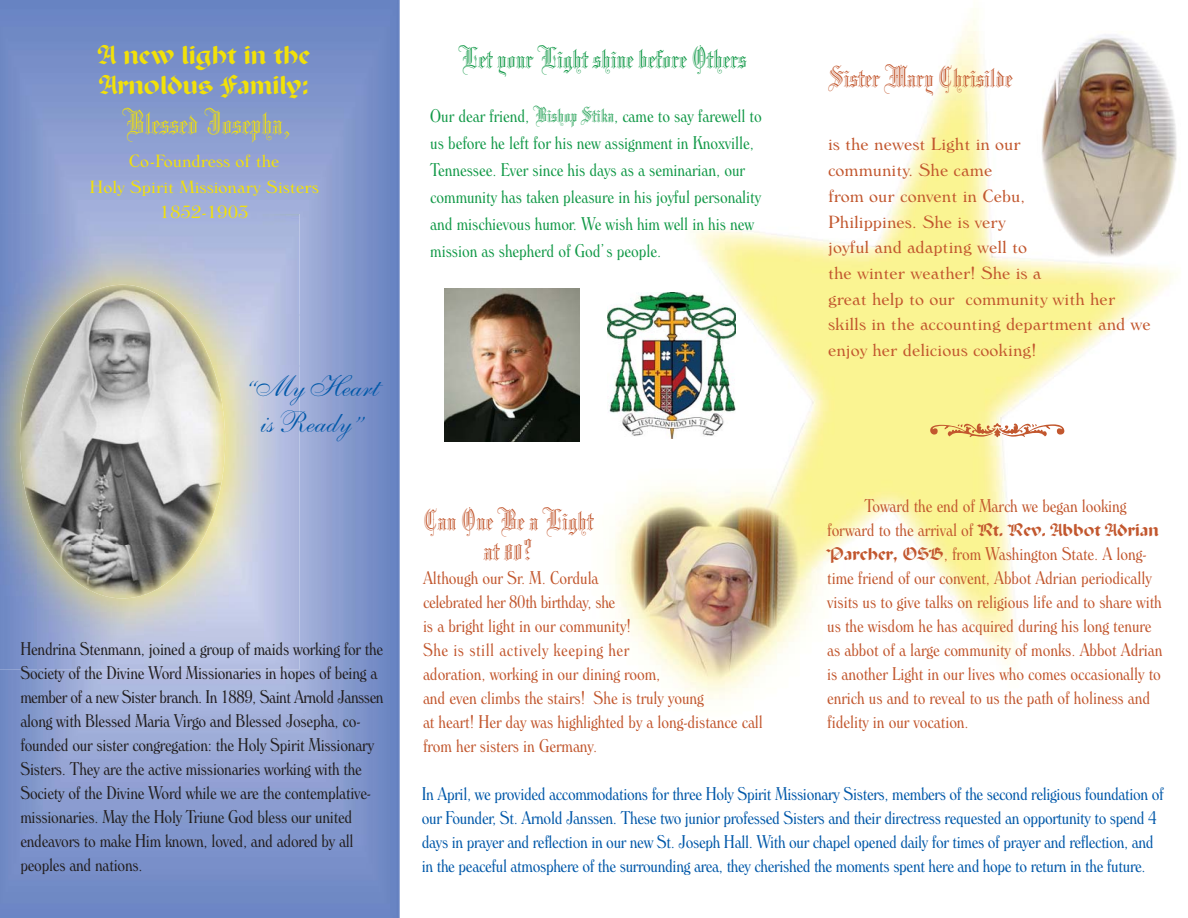
<style>
.page{position:relative;width:1188px;height:918px;background:#fff}
.page>*{position:absolute;margin:0;border:0;box-sizing:border-box;transform-origin:0 0}
.t1{font:36px "Blackletter 686 BT";color:#f2e109}
.t2{font:31.5px/30px "Blackletter 686 BT";color:#c2572e;text-align:center}
.t3{font:31.5px "Blackletter 686 BT";color:#129948}
.t4{font:30px/36px "Shelley Allegro Script";color:#0058a9;text-align:center}
.t5{font:27px/30px "Percival";color:#f2e109}
.t6{font:300 condensed 18px/24px "Windsor BT";color:#c2572e}
.t7{font:300 condensed 18px/24px "Windsor BT";letter-spacing:-.01em;color:#231f20}
.t8{font:300 condensed 18px/24px "Windsor BT";letter-spacing:-.015em;color:#0058a9}
.t9{font:300 condensed 18px/27px "Windsor BT";color:#129948}
.t10{font:18px/25.7px "Windsor Light BT";color:#c2572e}
.t11{font:18px/25.7px "Windsor Light BT";color:#f2e109;text-align:center}
.s1{font-family:"Blackletter 686 BT";font-weight:400;font-stretch:normal;font-size:22.5px}
.s2{font-family:"Percival";font-weight:400;font-stretch:normal}
</style>
<div class="page">
<img style="left:0;top:0;width:400px;height:918px">
<img style="left:0;top:214px;width:299px;height:101px">
<img style="left:0;top:315px;width:20px;height:51px">
<img style="left:225px;top:315px;width:74px;height:51px">
<img style="left:0;top:366px;width:38px;height:304px">
<img style="left:196px;top:366px;width:103px;height:304px">
<img style="left:38px;top:547px;width:52px;height:123px">
<img style="left:143px;top:598px;width:53px;height:72px">
<img style="left:90px;top:598px;width:53px;height:72px">
<img style="left:20px;top:285px;width:205px;height:262px">
<img style="left:45px;top:546px;width:155px;height:52px">
<img style="left:547px;top:8px;width:630px;height:692px">
<img style="left:445px;top:289px;width:135px;height:153px">
<svg style="left:605px;top:289px;width:133px;height:151px"></svg>
<img style="left:607px;top:293px;width:129px;height:145px">
<svg style="left:930px;top:423px;width:134px;height:14px"></svg>
<h3 class="t5" style="left:98px;top:43px;width:213px">A new light in the<br>Arnoldus Family:</h3>
<h1 class="t1" style="left:123px;top:100px;width:169px">Blessed Josepha,</h1>
<p class="t11" style="left:90px;top:150px;width:231px">Co-Foundress of the<br>Holy Spirit Missionary Sisters<br>1852-1903</p>
<h3 class="t4" style="left:240px;top:373px;width:136px">“My Heart is Ready”</h3>
<p class="t7" style="left:20px;top:638px;width:365px">Hendrina Stenmann, joined a group of maids working for the Society of the Divine Word Missionaries in hopes of being a member of a new Sister branch. In 1889, Saint Arnold Janssen along with Blessed Maria Virgo and Blessed Josepha, co&shy;founded our sister congregation: the Holy Spirit Missionary Sisters. They are the active missionaries working with the Society of the Divine Word while we are the contemplative&shy;missionaries. May the Holy Triune God bless our united endeavors to make Him known, loved, and adored by all peoples and nations.</p>
<h2 class="t3" style="left:459px;top:39px;width:289px">Let your Light shine before Others</h2>
<p class="t9" style="left:430px;top:103px;width:333px">Our dear friend, <span class="s1">Bishop Stika</span>, came to say farewell to us before he left for his new assignment in Knoxville, Tennessee. Ever since his days as a seminarian, our community has taken pleasure in his joyful personality and mischievous humor. We wish him well in his new mission as shepherd of God’s people.</p>
<h2 class="t2" style="left:423px;top:504px;width:172px">Can One Be a Light at 80?</h2>
<p class="t6" style="left:423px;top:567px;width:341px">Although our Sr. M. Cordula<br>celebrated her 80th birthday, she<br>is a bright light in our community!<br>She is still actively keeping her<br>adoration, working in our dining room,<br>and even climbs the stairs! She is truly young<br>at heart! Her day was highlighted by a long-distance call from her sisters in Germany.</p>
<h2 class="t2" style="left:828px;top:61px;width:186px">Sister Mary Chrisilde</h2>
<p class="t10" style="left:828px;top:133px;width:325px">is the newest Light in our<br>community. She came<br>from our convent in Cebu,<br>Philippines. She is very<br>joyful and adapting well to<br>the winter weather! She is a<br>great help to our community with her skills in the accounting department and we enjoy her delicious cooking!</p>
<p class="t6" style="left:827px;top:495px;width:337px;text-indent:37px">Toward the end of March we began looking forward to the arrival of <span class="s2">Rt. Rev. Abbot Adrian Parcher, OSB</span>, from Washington State. A long&shy;time friend of our convent, Abbot Adrian periodically visits us to give talks on religious life and to share with us the wisdom he has acquired during his long tenure as abbot of a large community of monks. Abbot Adrian is another Light in our lives who comes occasionally to enrich us and to reveal to us the path of holiness and fidelity in our vocation.</p>
<p class="t8" style="left:422px;top:783px;width:743px">In April, we provided accommodations for three Holy Spirit Missionary Sisters, members of the second religious foundation of our Founder, St. Arnold Janssen. These two junior professed Sisters and their directress requested an opportunity to spend 4 days in prayer and reflection in our new St. Joseph Hall. With our chapel opened daily for times of prayer and reflection, and in the peaceful atmosphere of the surrounding area, they cherished the moments spent here and hope to return in the future.</p>
</div>
